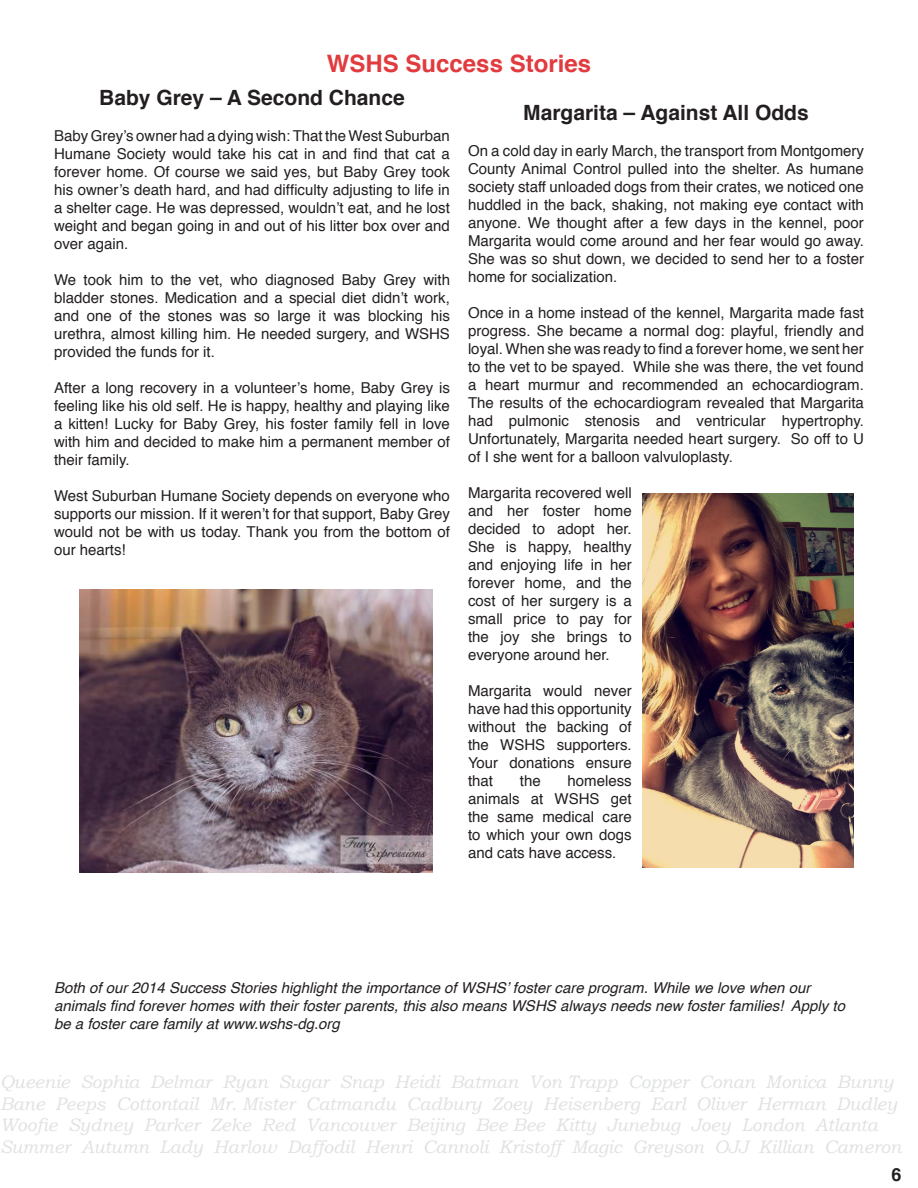
<style>
.page{position:relative;width:918px;height:1188px;background:#fff}
.page>*{position:absolute;margin:0;border:0;box-sizing:border-box;transform-origin:0 0}
.t1{font:700 24px "Helvetica";color:#e23b3f}
.t2{font:700 21px "Helvetica";color:#231f20}
.t3{font:italic 18px/21.6px "Bookman Old Style";letter-spacing:-.005em;color:#e0e1e3}
.t4{font:700 18px "Helvetica";color:#231f20}
.t5{font:15px/18px "Helvetica";color:#231f20;text-align:justify}
.t6{font:italic 15px/18px "Helvetica";color:#231f20}
</style>
<div class="page">
<img style="left:80px;top:589px;width:353px;height:283px">
<img style="left:643px;top:493px;width:210px;height:374px">
<p class="t1" style="left:327px;top:44px;width:266px">WSHS Success Stories</p>
<p class="t2" style="left:523px;top:96px;width:287px">Margarita – Against All Odds</p>
<p class="t5" style="left:468px;top:143px;width:398px">On a cold day in early March, the transport from Montgomery County Animal Control pulled into the shelter. As humane society staff unloaded dogs from their crates, we noticed one huddled in the back, shaking, not making eye contact with anyone. We thought after a few days in the kennel, poor Margarita would come around and her fear would go away.<br>She was so shut down, we decided to send her to a foster home for socialization.</p>
<p class="t5" style="left:468px;top:305px;width:398px">Once in a home instead of the kennel, Margarita made fast progress. She became a normal dog: playful, friendly and loyal. When she was ready to find a forever home, we sent her to the vet to be spayed. While she was there, the vet found a heart murmur and recommended an echocardiogram.<br>The results of the echocardiogram revealed that Margarita had pulmonic stenosis and ventricular hypertrophy.<br>Unfortunately, Margarita needed heart surgery. So off to U of I she went for a balloon valvuloplasty.</p>
<p class="t5" style="left:468px;top:485px;width:165px">Margarita recovered well and her foster home decided to adopt her.<br>She is happy, healthy and enjoying life in her forever home, and the cost of her surgery is a small price to pay for the joy she brings to everyone around her.</p>
<p class="t5" style="left:468px;top:683px;width:165px">Margarita would never have had this opportunity without the backing of the WSHS supporters.<br>Your donations ensure that</p>
<p class="t2" style="left:99px;top:81px;width:307px">Baby Grey – A Second Chance</p>
<p class="t5" style="left:54px;top:128px;width:397px">Baby Grey’s owner had a dying wish: That the West Suburban Humane Society would take his cat in and find that cat a forever home. Of course we said yes, but Baby Grey took his owner’s death hard, and had difficulty adjusting to life in a shelter cage. He was depressed, wouldn’t eat, and he lost weight and began going in and out of his litter box over and over again.</p>
<p class="t5" style="left:54px;top:272px;width:398px">We took him to the vet, who diagnosed Baby Grey with bladder stones. Medication and a special diet didn’t work, and one of the stones was so large it was blocking his urethra, almost killing him. He needed surgery, and WSHS provided the funds for it.</p>
<p class="t5" style="left:54px;top:380px;width:397px">After a long recovery in a volunteer’s home, Baby Grey is feeling like his old self. He is happy, healthy and playing like a kitten! Lucky for Baby Grey, his foster family fell in love with him and decided to make him a permanent member of their family.</p>
<p class="t5" style="left:54px;top:488px;width:398px">West Suburban Humane Society depends on everyone who supports our mission. If it weren’t for that support, Baby Grey would not be with us today. Thank you from the bottom of our hearts!</p>
<p class="t5" style="left:468px;top:773px;width:165px;text-indent:100px">homeless animals at WSHS get the same medical care to which your own dogs and cats have access.</p>
<p class="t5" style="left:520px;top:773px;width:22px">the</p>
<p class="t6" style="left:54px;top:979px;width:793px">Both of our 2014 Success Stories highlight the importance of WSHS’ foster care program. While we love when our animals find forever homes with their foster parents, this also means WSHS always needs new foster families! Apply to be a foster care family at www.wshs-dg.org</p>
<p class="t3" style="left:0;top:1071px;width:903px">Queenie Sophia Delmar Ryan Sugar Snap Heidi Batman Von Trapp Copper Conan Monica Bunny Bane Peeps Cottontail Mr. Mister Catmandu Cadbury Zoey Heisenberg Earl Oliver Herman Dudley Woofie Sydney Parker Zeke Red Vancouver Beijing Bee Bee Kitty Junebug Joey London Atlanta Summer Autumn Lady Harlow Daffodil Henri Cannoli Kristoff Magic Greyson OJJ Killian Cameron</p>
<p class="t4" style="left:892px;top:1160px;width:12px">6</p>
</div>
